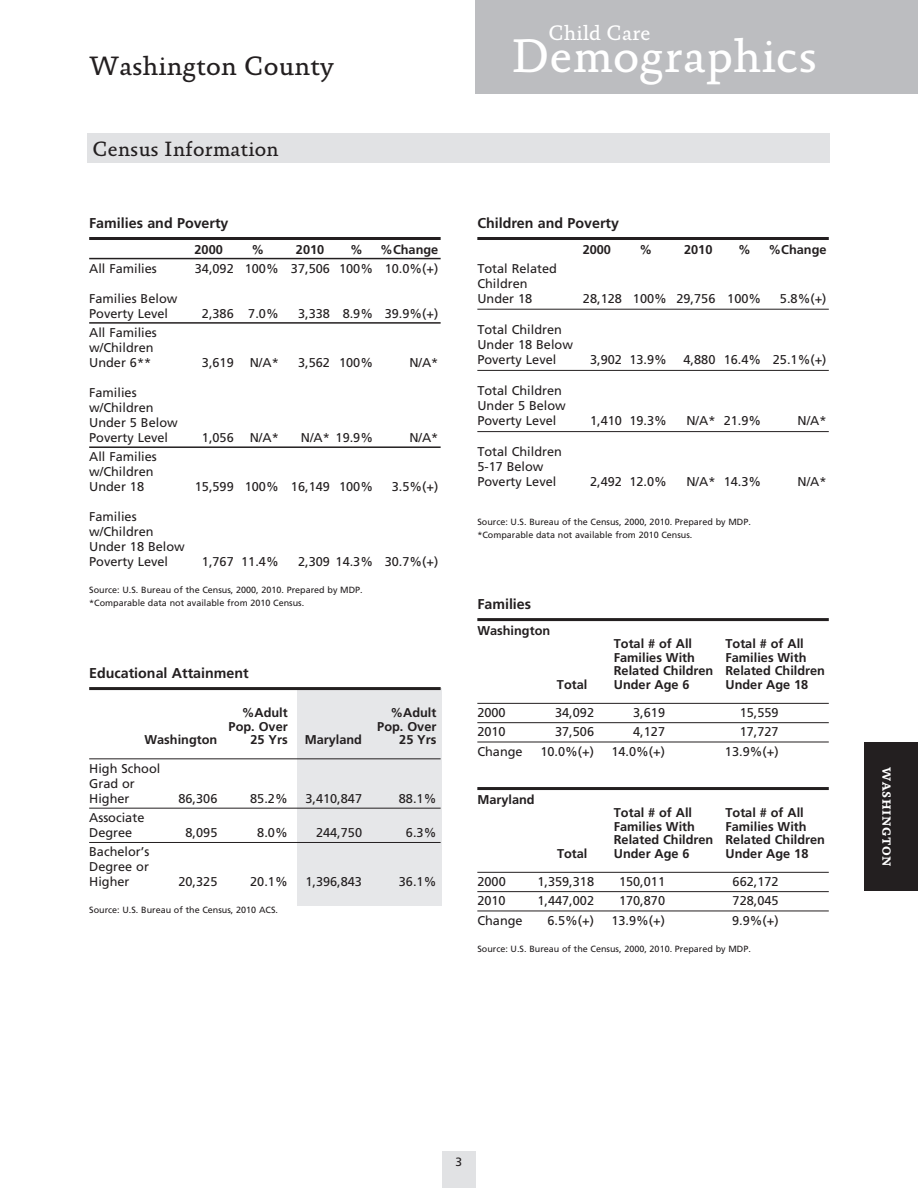
<style>
.page{position:relative;width:918px;height:1188px;background:#fff}
.page>*{position:absolute;margin:0;border:0;box-sizing:border-box;transform-origin:0 0}
.t1{font:47.85px "Absara";letter-spacing:.005em;color:#fff}
.t2{font:27px "Absara";color:#231f20}
.t3{font:21.3px "Absara";color:#fff}
.t4{font:21px "Absara";color:#231f20}
.t5{font:700 14.25px "Frutiger";color:#231f20}
.t6{font:12.75px/15px "Frutiger";color:#231f20}
.t7{font:700 12.75px/13.5px "Frutiger";color:#231f20}
.t8{font:700 12px "Absara";letter-spacing:.05em;color:#fff}
.t9{font:12px "Frutiger";color:#231f20}
.t10{font:9px/12.6px "Frutiger";color:#231f20}
</style>
<div class="page">
<div style="left:298px;top:688px;width:144px;height:218px;background:#e6e7e9"></div>
<hr style="left:89px;top:237px;width:352px;height:3px;background:#231f20">
<hr style="left:89px;top:258px;width:352px;height:1px;background:#231f20">
<hr style="left:89px;top:322px;width:352px;height:2px;background:#231f20">
<hr style="left:89px;top:446px;width:352px;height:2px;background:#231f20">
<hr style="left:477px;top:237px;width:352px;height:3px;background:#231f20">
<hr style="left:477px;top:309px;width:352px;height:1px;background:#231f20">
<hr style="left:477px;top:370px;width:352px;height:1px;background:#231f20">
<hr style="left:477px;top:431px;width:352px;height:1px;background:#231f20">
<hr style="left:477px;top:618px;width:352px;height:3px;background:#231f20">
<hr style="left:477px;top:703px;width:352px;height:1px;background:#231f20">
<hr style="left:477px;top:722px;width:352px;height:1px;background:#231f20">
<hr style="left:477px;top:742px;width:352px;height:1px;background:#231f20">
<hr style="left:477px;top:787px;width:352px;height:3px;background:#231f20">
<hr style="left:477px;top:872px;width:352px;height:1px;background:#231f20">
<hr style="left:477px;top:891px;width:352px;height:1px;background:#231f20">
<hr style="left:477px;top:911px;width:352px;height:1px;background:#231f20">
<hr style="left:89px;top:687px;width:352px;height:3px;background:#231f20">
<hr style="left:89px;top:759px;width:352px;height:1px;background:#231f20">
<hr style="left:89px;top:808px;width:352px;height:1px;background:#231f20">
<hr style="left:89px;top:842px;width:352px;height:1px;background:#231f20">
<div style="left:87px;top:133px;width:742px;height:30px;background:#e1e2e4"></div>
<div style="left:442px;top:1151px;width:34px;height:37px;background:#e1e2e4"></div>
<div style="left:476px;top:0;width:442px;height:93px;background:#bcbdc0"></div>
<div style="left:864px;top:742px;width:54px;height:149px;background:#231f20"></div>
<h2 class="t2" style="left:89px;top:50px;width:246px">Washington County</h2>
<h3 class="t4" style="left:93px;top:137px;width:188px">Census Information</h3>
<p class="t5" style="left:89px;top:215px;width:141px">Families and Poverty</p>
<p class="t7" style="left:195px;top:242px;width:30px">2000</p>
<p class="t7" style="left:251px;top:242px;width:14px">%</p>
<p class="t7" style="left:296px;top:242px;width:30px">2010</p>
<p class="t7" style="left:350px;top:242px;width:14px">%</p>
<p class="t7" style="left:380px;top:242px;width:60px">%Change</p>
<p class="t6" style="left:89px;top:261px;width:69px">All Families</p>
<p class="t6" style="left:195px;top:261px;width:245px">34,092 100% 37,506 100% 10.0%(+)</p>
<p class="t6" style="left:89px;top:291px;width:90px">Families Below<br>Poverty Level</p>
<p class="t6" style="left:202px;top:306px;width:78px">2,386 7.0%</p>
<p class="t6" style="left:298px;top:306px;width:142px">3,338 8.9% 39.9%(+)</p>
<p class="t6" style="left:89px;top:325px;width:69px">All Families w/Children<br>Under 6**</p>
<p class="t6" style="left:89px;top:385px;width:90px">Families w/Children<br>Under 5 Below<br>Poverty Level</p>
<p class="t6" style="left:89px;top:450px;width:69px">All Families w/Children<br>Under 18</p>
<p class="t6" style="left:202px;top:355px;width:78px">3,619 N/A*</p>
<p class="t6" style="left:298px;top:355px;width:77px">3,562 100%</p>
<p class="t6" style="left:409px;top:355px;width:31px">N/A*</p>
<p class="t6" style="left:202px;top:430px;width:33px">1,056</p>
<p class="t6" style="left:250px;top:430px;width:31px">N/A*</p>
<p class="t6" style="left:301px;top:430px;width:74px">N/A* 19.9%</p>
<p class="t6" style="left:409px;top:430px;width:31px">N/A*</p>
<p class="t6" style="left:195px;top:480px;width:180px">15,599 100% 16,149 100%</p>
<p class="t6" style="left:392px;top:480px;width:48px">3.5%(+)</p>
<p class="t6" style="left:89px;top:510px;width:97px">Families w/Children<br>Under 18 Below<br>Poverty Level</p>
<p class="t6" style="left:202px;top:554px;width:78px">1,767 11.4%</p>
<p class="t6" style="left:298px;top:554px;width:142px">2,309 14.3% 30.7%(+)</p>
<p class="t10" style="left:89px;top:584px;width:275px">Source: U.S. Bureau of the Census, 2000, 2010. Prepared by MDP. *Comparable data not available from 2010 Census.</p>
<p class="t5" style="left:89px;top:665px;width:161px">Educational Attainment</p>
<p class="t7" style="left:242px;top:706px;width:48px">%Adult</p>
<p class="t7" style="left:390px;top:706px;width:48px">%Adult</p>
<p class="t7" style="left:229px;top:719px;width:61px">Pop. Over</p>
<p class="t7" style="left:377px;top:719px;width:61px">Pop. Over</p>
<p class="t7" style="left:144px;top:733px;width:74px">Washington</p>
<p class="t7" style="left:251px;top:733px;width:39px">25 Yrs</p>
<p class="t7" style="left:305px;top:733px;width:59px">Maryland</p>
<p class="t7" style="left:399px;top:733px;width:39px">25 Yrs</p>
<p class="t6" style="left:89px;top:761px;width:73px">High School<br>Grad or<br>Higher</p>
<p class="t6" style="left:178px;top:791px;width:40px">86,306</p>
<p class="t6" style="left:250px;top:791px;width:39px">85.2%</p>
<p class="t6" style="left:305px;top:791px;width:58px">3,410,847</p>
<p class="t6" style="left:399px;top:791px;width:39px">88.1%</p>
<p class="t6" style="left:89px;top:810px;width:57px">Associate<br>Degree</p>
<p class="t6" style="left:186px;top:825px;width:33px">8,095</p>
<p class="t6" style="left:257px;top:825px;width:32px">8.0%</p>
<p class="t6" style="left:316px;top:825px;width:48px">244,750</p>
<p class="t6" style="left:406px;top:825px;width:32px">6.3%</p>
<p class="t6" style="left:89px;top:844px;width:62px;text-align:justify">Bachelor’s Degree or Higher</p>
<p class="t6" style="left:178px;top:874px;width:40px">20,325</p>
<p class="t6" style="left:250px;top:874px;width:39px">20.1%</p>
<p class="t6" style="left:305px;top:874px;width:58px">1,396,843</p>
<p class="t6" style="left:399px;top:874px;width:39px">36.1%</p>
<p class="t10" style="left:89px;top:904px;width:190px">Source: U.S. Bureau of the Census, 2010 ACS.</p>
<h3 class="t3" style="left:548px;top:20px;width:104px">Child Care</h3>
<h1 class="t1" style="left:511px;top:28px;width:308px">Demographics</h1>
<p class="t5" style="left:477px;top:215px;width:143px">Children and Poverty</p>
<p class="t7" style="left:583px;top:242px;width:30px">2000</p>
<p class="t7" style="left:640px;top:242px;width:14px">%</p>
<p class="t7" style="left:684px;top:242px;width:30px">2010</p>
<p class="t7" style="left:738px;top:242px;width:14px">%</p>
<p class="t7" style="left:768px;top:242px;width:60px">%Change</p>
<p class="t6" style="left:477px;top:261px;width:81px">Total Related<br>Children<br>Under 18</p>
<p class="t6" style="left:583px;top:291px;width:180px">28,128 100% 29,756 100%</p>
<p class="t6" style="left:780px;top:291px;width:48px">5.8%(+)</p>
<p class="t6" style="left:477px;top:322px;width:97px">Total Children<br>Under 18 Below<br>Poverty Level</p>
<p class="t6" style="left:477px;top:383px;width:90px">Total Children<br>Under 5 Below<br>Poverty Level</p>
<p class="t6" style="left:590px;top:352px;width:78px">3,902 13.9%</p>
<p class="t6" style="left:684px;top:352px;width:145px">4,880 16.4% 25.1%(+)</p>
<p class="t6" style="left:590px;top:413px;width:78px">1,410 19.3%</p>
<p class="t6" style="left:686px;top:413px;width:76px">N/A* 21.9%</p>
<p class="t6" style="left:798px;top:413px;width:31px">N/A*</p>
<p class="t6" style="left:477px;top:445px;width:86px">Total Children<br>5-17 Below<br>Poverty Level</p>
<p class="t6" style="left:590px;top:475px;width:78px">2,492 12.0%</p>
<p class="t6" style="left:686px;top:475px;width:76px">N/A* 14.3%</p>
<p class="t6" style="left:798px;top:475px;width:31px">N/A*</p>
<p class="t10" style="left:477px;top:516px;width:275px">Source: U.S. Bureau of the Census, 2000, 2010. Prepared by MDP. *Comparable data not available from 2010 Census.</p>
<p class="t5" style="left:477px;top:596px;width:55px">Families</p>
<p class="t7" style="left:477px;top:623px;width:74px">Washington</p>
<p class="t7" style="left:614px;top:637px;width:80px">Total # of All</p>
<p class="t7" style="left:725px;top:637px;width:80px">Total # of All</p>
<p class="t7" style="left:614px;top:650px;width:83px">Families With</p>
<p class="t7" style="left:614px;top:650px;width:213px;text-indent:112px">Families With<br>Related Children Related Children</p>
<p class="t7" style="left:557px;top:677px;width:32px">Total</p>
<p class="t7" style="left:614px;top:677px;width:77px">Under Age 6</p>
<p class="t7" style="left:726px;top:677px;width:84px">Under Age 18</p>
<p class="t6" style="left:477px;top:705px;width:30px">2000</p>
<p class="t6" style="left:555px;top:705px;width:40px">34,092</p>
<p class="t6" style="left:633px;top:705px;width:33px">3,619</p>
<p class="t6" style="left:740px;top:705px;width:40px">15,559</p>
<p class="t6" style="left:477px;top:725px;width:30px">2010</p>
<p class="t6" style="left:555px;top:725px;width:40px">37,506</p>
<p class="t6" style="left:633px;top:725px;width:33px">4,127</p>
<p class="t6" style="left:740px;top:725px;width:40px">17,727</p>
<p class="t6" style="left:477px;top:744px;width:47px">Change</p>
<p class="t6" style="left:540px;top:744px;width:55px">10.0%(+)</p>
<p class="t6" style="left:611px;top:744px;width:55px">14.0%(+)</p>
<p class="t6" style="left:725px;top:744px;width:55px">13.9%(+)</p>
<p class="t7" style="left:477px;top:792px;width:59px">Maryland</p>
<p class="t7" style="left:614px;top:806px;width:80px">Total # of All</p>
<p class="t7" style="left:725px;top:806px;width:80px">Total # of All</p>
<p class="t7" style="left:614px;top:819px;width:83px">Families With</p>
<p class="t7" style="left:614px;top:819px;width:213px;text-indent:112px">Families With<br>Related Children Related Children</p>
<p class="t7" style="left:557px;top:846px;width:32px">Total</p>
<p class="t7" style="left:614px;top:846px;width:77px">Under Age 6</p>
<p class="t7" style="left:726px;top:846px;width:84px">Under Age 18</p>
<p class="t6" style="left:477px;top:874px;width:30px">2000</p>
<p class="t6" style="left:537px;top:874px;width:58px">1,359,318</p>
<p class="t6" style="left:619px;top:874px;width:48px">150,011</p>
<p class="t6" style="left:733px;top:874px;width:48px">662,172</p>
<p class="t6" style="left:477px;top:893px;width:30px">2010</p>
<p class="t6" style="left:537px;top:893px;width:58px">1,447,002</p>
<p class="t6" style="left:619px;top:893px;width:48px">170,870</p>
<p class="t6" style="left:733px;top:893px;width:48px">728,045</p>
<p class="t6" style="left:477px;top:913px;width:47px">Change</p>
<p class="t6" style="left:547px;top:913px;width:48px">6.5%(+)</p>
<p class="t6" style="left:611px;top:913px;width:55px">13.9%(+)</p>
<p class="t6" style="left:732px;top:913px;width:48px">9.9%(+)</p>
<p class="t10" style="left:477px;top:942px;width:275px">Source: U.S. Bureau of the Census, 2000, 2010. Prepared by MDP.</p>
<p class="t8" style="left:893px;top:767px;width:101px;rotate:90deg">WASHINGTON</p>
<p class="t9" style="left:456px;top:1155px;width:8px">3</p>
</div>
